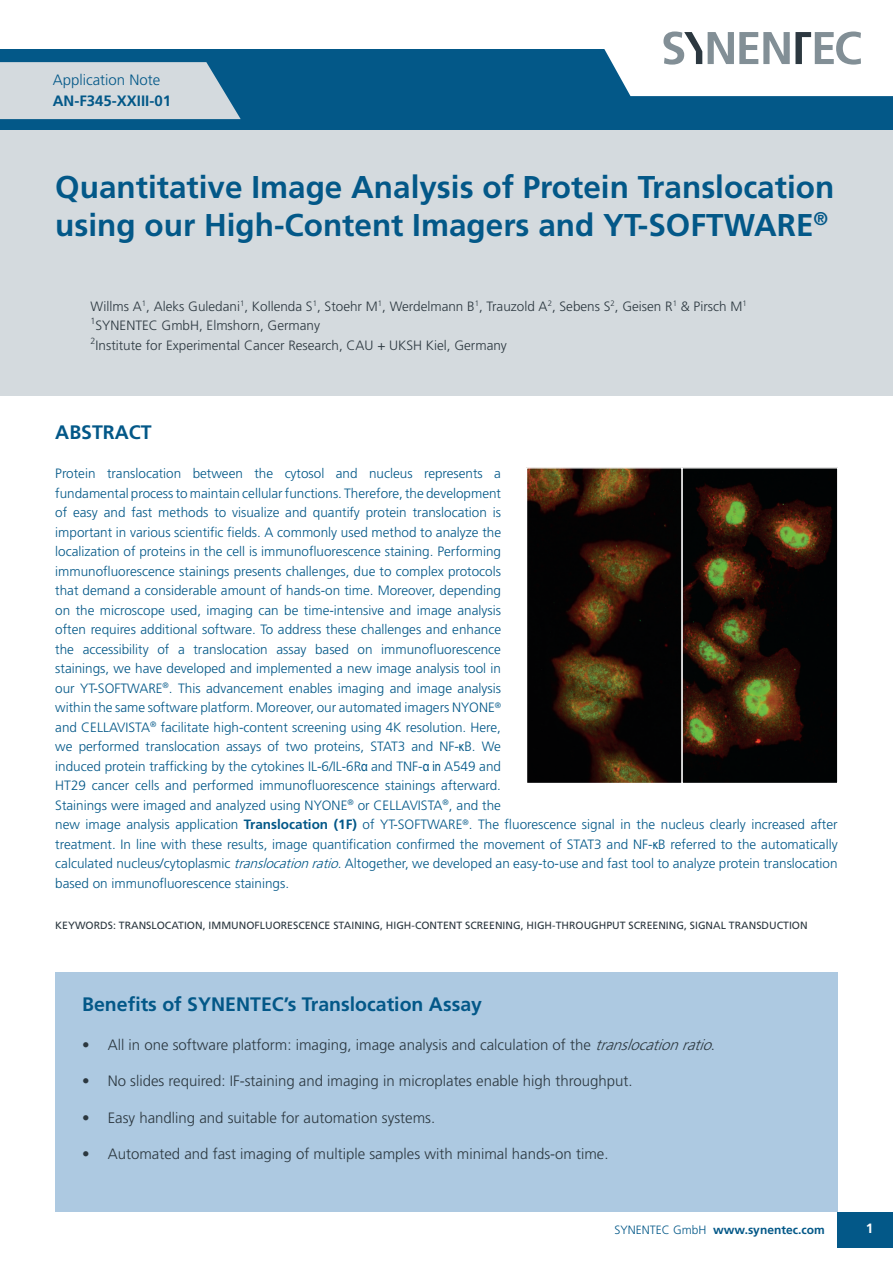
<style>
.page{position:relative;width:893px;height:1263px;background:#fff}
.page>*{position:absolute;margin:0;border:0;box-sizing:border-box;transform-origin:0 0}
.Synentec_Heading{font:700 31.5px/37.5px "Frutiger LT Pro";color:#035888}
.Synentec_Sub-Heading{font:700 19.5px "Frutiger LT Pro";color:#035888}
.t1{font:300 15px "Frutiger LT Pro";color:#2c3840}
.t2{font:700 15px "Frutiger LT Pro";color:#035888}
.t3{font:300 15px "Frutiger LT Pro";color:#035888}
.Synentec_Content{font:300 13.5px/19.5px "Frutiger LT Pro";color:#035888}
.Synentec_Content-2{font:300 13.5px "Frutiger LT Pro";color:#2c3840}
.t4{font:700 13.5px "Frutiger LT Pro";color:#fff}
.t5{font:700 12px "Frutiger LT Pro";color:#035888}
.Synentec_Keywords{font:10.5px "Frutiger LT Pro";color:#2c3840}
.s1{font-family:"Arial Narrow";font-weight:400}
.s2{font-weight:700}
.s3{font-style:italic}
.s4{font-weight:300}
</style>
<div class="page">
<div style="left:838px;top:1212px;width:55px;height:35px;background:#035888"></div>
<div style="left:0;top:49px;width:893px;height:81px;background:#035888"></div>
<svg style="left:0;top:62px;width:241px;height:57px;background:#c4d0d7"></svg>
<div style="left:0;top:130px;width:893px;height:266px;background:#d4dade"></div>
<svg style="left:604px;top:31px;width:289px;height:65px"></svg>
<div style="left:55px;top:972px;width:783px;height:239px;background:#adc9e1"></div>
<img style="left:529px;top:470px;width:307px;height:311px">
<div style="left:681px;top:468px;width:157px;height:315px;border:1px solid #fff"></div>
<p class="t3" style="left:53px;top:72px;width:109px">Application Note</p>
<p class="t2" style="left:53px;top:92px;width:120px">AN-F345-XXIII-01</p>
<p class="Synentec_Heading" style="left:55px;top:169px;width:780px">Quantitative Image Analysis of Protein Translocation using our High-Content Imagers and YT-SOFTWARE<sup>®</sup></p>
<p class="Synentec_Content-2" style="left:91px;top:298px;width:658px">Willms A<sup>1</sup>, Aleks Guledani<sup>1</sup>, Kollenda S<sup>1</sup>, Stoehr M<sup>1</sup>, Werdelmann B<sup>1</sup>, Trauzold A<sup>2</sup>, Sebens S<sup>2</sup>, Geisen R<sup>1</sup> &amp; Pirsch M<sup>1</sup></p>
<p class="Synentec_Content-2" style="left:91px;top:318px;width:231px"><sup>1</sup>SYNENTEC GmbH, Elmshorn, Germany</p>
<p class="Synentec_Content-2" style="left:91px;top:337px;width:418px"><sup>2</sup>Institute for Experimental Cancer Research, CAU + UKSH Kiel, Germany</p>
<p class="Synentec_Sub-Heading" style="left:55px;top:421px;width:98px">ABSTRACT</p>
<p class="Synentec_Content" style="left:55px;top:464px;width:784px">Protein translocation between the cytosol and nucleus represents a<br>fundamental process to maintain cellular functions. Therefore, the development<br>of easy and fast methods to visualize and quantify protein translocation is<br>important in various scientific fields. A commonly used method to analyze the<br>localization of proteins in the cell is immunofluorescence staining. Performing<br>immunofluorescence stainings presents challenges, due to complex protocols<br>that demand a considerable amount of hands-on time. Moreover, depending<br>on the microscope used, imaging can be time-intensive and image analysis<br>often requires additional software. To address these challenges and enhance<br>the accessibility of a translocation assay based on immunofluorescence<br>stainings, we have developed and implemented a new image analysis tool in<br>our YT-SOFTWARE<sup>®</sup>. This advancement enables imaging and image analysis<br>within the same software platform. Moreover, our automated imagers NYONE<sup>®<br></sup>and CELLAVISTA<sup>®</sup> facilitate high-content screening using 4K resolution. Here,<br>we performed translocation assays of two proteins, STAT3 and NF-<span class="s1">κ</span>B. We<br>induced protein trafficking by the cytokines IL-6/IL-6R<span class="s1">α</span> and TNF-<span class="s1">α in</span> A549 and<br>HT29 cancer cells and performed immunofluorescence stainings afterward.<br>Stainings were imaged and analyzed using NYONE<sup>®</sup> or CELLAVISTA<sup>®</sup>, and the<br>new image analysis application <span class="s2">Translocation (1F)</span> of YT-SOFTWARE<sup>®</sup>. The fluorescence signal in the nucleus clearly increased after treatment. In line with these results, image quantification confirmed the movement of STAT3 and NF-<span class="s1">κ</span>B referred to the automatically calculated nucleus/cytoplasmic <span class="s3">translocationratio</span>. Altogether, we developed an easy-to-use and fast tool to analyze protein translocation based on immunofluorescence stainings.</p>
<p class="Synentec_Keywords" style="left:55px;top:919px;width:754px">KEYWORDS: TRANSLOCATION, IMMUNOFLUORESCENCE STAINING, HIGH-CONTENT SCREENING, HIGH-THROUGHPUT SCREENING, SIGNAL TRANSDUCTION</p>
<p class="Synentec_Sub-Heading" style="left:82px;top:992px;width:401px">Benefits of SYNENTEC’s Translocation Assay</p>
<p class="t1" style="left:82px;top:1036px;width:637px">• All in one software platform: imaging, image analysis and calculation of the <span class="s3">translocationratio</span>.</p>
<p class="t1" style="left:82px;top:1072px;width:552px">• No slides required: IF-staining and imaging in microplates enable high throughput.</p>
<p class="t1" style="left:82px;top:1109px;width:355px">• Easy handling and suitable for automation systems.</p>
<p class="t1" style="left:82px;top:1145px;width:528px">• Automated and fast imaging of multiple samples with minimal hands-on time.</p>
<p class="t5" style="left:615px;top:1222px;width:212px"><span class="s4">SYNENTEC GmbH</span> www.synentec.com</p>
<p class="t4" style="left:866px;top:1220px;width:9px">1</p>
</div>
